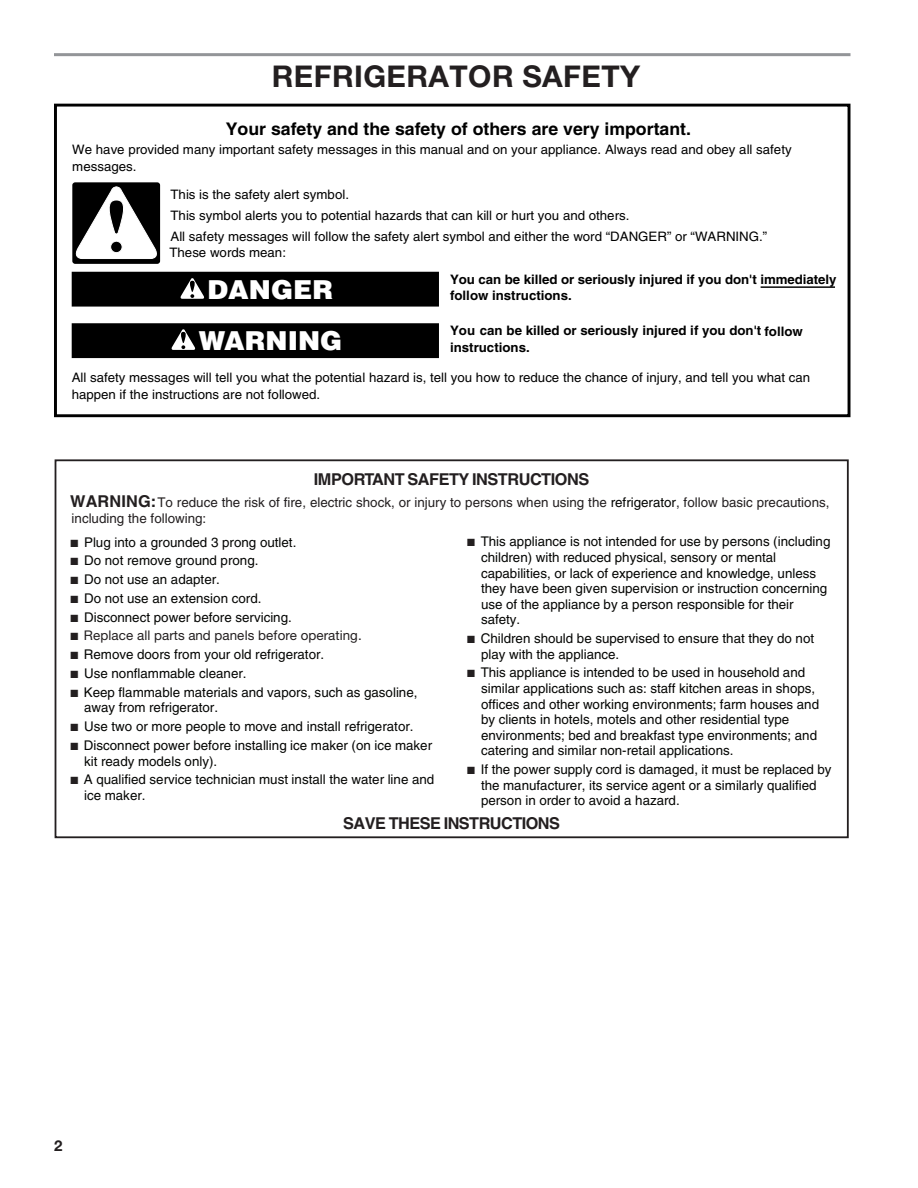
<style>
.page{position:relative;width:918px;height:1188px;background:#fff}
.page>*{position:absolute;margin:0;border:0;box-sizing:border-box;transform-origin:0 0}
.t1{font:700 30px "Helvetica Neue LT Std";letter-spacing:.015em;color:#231f20}
.t2{font:900 26.1px/51.2px "Helvetica";color:#fff;text-align:center}
.t3{font:700 17.4px "Helvetica";color:#000}
.t4{font:700 16.35px "Helvetica";letter-spacing:-.03em;color:#231f20}
.t5{font:700 16.35px "Helvetica";letter-spacing:.01em;color:#231f20}
.t6{font:700 15px "Helvetica Neue LT Std";color:#231f20}
.t7{font:13.35px/15.6px "Helvetica";color:#040503}
.t8{font:13.35px/15.6px "Helvetica";color:#231f20}
.t9{font:13.35px "Helvetica Neue LT Std";color:#231f20}
.t10{font:13.05px/16.6px "Helvetica";color:#000}
.t11{font:700 13.05px "Helvetica";color:#000}
.s1{color:#040503}
.s2{color:#231f20}
</style>
<div class="page">
<div style="left:72px;top:272px;width:367px;height:35px;background:#000"></div>
<div style="left:54px;top:104px;width:796px;height:313px;border:3px solid #000"></div>
<div style="left:72px;top:323px;width:367px;height:35px;background:#000"></div>
<div style="left:74px;top:184px;width:85px;height:79px;background:#000;border-radius:2px"></div>
<div style="left:72px;top:182px;width:88px;height:82px;border:3px solid #000;border-radius:2px"></div>
<svg style="left:73px;top:187px;width:86px;height:72px"></svg>
<hr style="left:761px;top:286px;width:74px;height:2px;background:#000">
<svg style="left:180px;top:278px;width:25px;height:21px"></svg>
<svg style="left:171px;top:329px;width:25px;height:21px"></svg>
<hr style="left:54px;top:53px;width:796px;height:3px;background:#939598">
<div style="left:55px;top:459px;width:794px;height:379px;border:2px solid #231f20"></div>
<h1 class="t1" style="left:272px;top:58px;width:370px">REFRIGERATOR SAFETY</h1>
<h3 class="t3" style="left:226px;top:118px;width:467px">Your safety and the safety of others are very important.</h3>
<p class="t10" style="left:72px;top:142px;width:721px">We have provided many important safety messages in this manual and on your appliance. Always read and obey all safety messages.</p>
<p class="t10" style="left:171px;top:184px;width:598px;line-height:21px">This is the safety alert symbol.<br>This symbol alerts you to potential hazards that can kill or hurt you and others.<br>All safety messages will follow the safety alert symbol and either the word “DANGER” or “WARNING.”</p>
<p class="t10" style="left:169px;top:245px;width:118px">These words mean:</p>
<p class="t11" style="left:450px;top:287px;width:123px">follow instructions.</p>
<p class="t11" style="left:450px;top:271px;width:388px">You can be killed or seriously injured if you don't immediately</p>
<p class="t11" style="left:450px;top:323px;width:354px">You can be killed or seriously injured if you don't follow</p>
<p class="t10" style="left:72px;top:369px;width:740px">All safety messages will tell you what the potential hazard is, tell you how to reduce the chance of injury, and tell you what can happen if the instructions are not followed.</p>
<h2 class="t2" style="left:199px;top:263px;width:145px">DANGER<br>WARNING</h2>
<p class="t11" style="left:450px;top:339px;width:81px">instructions.</p>
<p class="t4" style="left:314px;top:470px;width:277px">IMPORTANT SAFETY INSTRUCTIONS</p>
<p class="t8" style="left:72px;top:495px;width:759px;text-indent:86px">To reduce the risk of fire, electric shock, or injury to persons when using the <span class="s1">refrigerator</span>, follow basic precautions, including the following:</p>
<p class="t5" style="left:70px;top:492px;width:88px">WARNING:</p>
<p class="t7" style="left:70px;top:534px;width:227px"><span class="s2">■</span> Plug into a grounded 3 prong outlet.</p>
<p class="t7" style="left:70px;top:553px;width:190px"><span class="s2">■</span> Do not remove ground prong.</p>
<p class="t7" style="left:70px;top:572px;width:151px"><span class="s2">■</span> Do not use an adapter.</p>
<p class="t7" style="left:70px;top:590px;width:193px"><span class="s2">■</span> Do not use an extension cord.</p>
<p class="t7" style="left:70px;top:609px;width:223px"><span class="s2">■</span> Disconnect power before servicing.</p>
<p class="t9" style="left:70px;top:628px;width:293px">■ Replace all parts and panels before operating.</p>
<p class="t7" style="left:70px;top:647px;width:255px"><span class="s2">■</span> Remove doors from your old refrigerator.</p>
<p class="t7" style="left:70px;top:666px;width:178px"><span class="s2">■</span> Use nonflammable cleaner.</p>
<p class="t7" style="left:84px;top:684px;width:335px;text-indent:-14px"><span class="s2">■</span> Keep flammable materials and vapors, such as gasoline, away from refrigerator.</p>
<p class="t7" style="left:70px;top:719px;width:345px"><span class="s2">■</span> Use two or more people to move and install refrigerator.</p>
<p class="t7" style="left:84px;top:737px;width:350px;text-indent:-14px"><span class="s2">■</span> Disconnect power before installing ice maker (on ice maker kit ready models only).</p>
<p class="t7" style="left:84px;top:772px;width:352px;text-indent:-14px"><span class="s2">■</span> A qualified service technician must install the water line and ice maker.</p>
<p class="t7" style="left:481px;top:534px;width:351px;text-indent:-14px"><span class="s2">■</span> This appliance is not intended for use by persons (including children) with reduced physical, sensory or mental capabilities, or lack of experience and knowledge, unless they have been given supervision or instruction concerning use of the appliance by a person responsible for their safety.</p>
<p class="t7" style="left:481px;top:631px;width:335px;text-indent:-14px"><span class="s2">■</span> Children should be supervised to ensure that they do not play with the appliance.</p>
<p class="t7" style="left:481px;top:665px;width:340px;text-indent:-14px"><span class="s2">■</span> This appliance is intended to be used in household and similar applications such as: staff kitchen areas in shops, offices and other working environments; farm houses and by clients in hotels, motels and other residential type environments; bed and breakfast type environments; and catering and similar non-retail applications.</p>
<p class="t7" style="left:481px;top:762px;width:352px;text-indent:-14px"><span class="s2">■</span> If the power supply cord is damaged, it must be replaced by the manufacturer, its service agent or a similarly qualified person in order to avoid a hazard.</p>
<p class="t4" style="left:343px;top:813px;width:218px">SAVE THESE INSTRUCTIONS</p>
<p class="t6" style="left:54px;top:1136px;width:10px">2</p>
</div>
